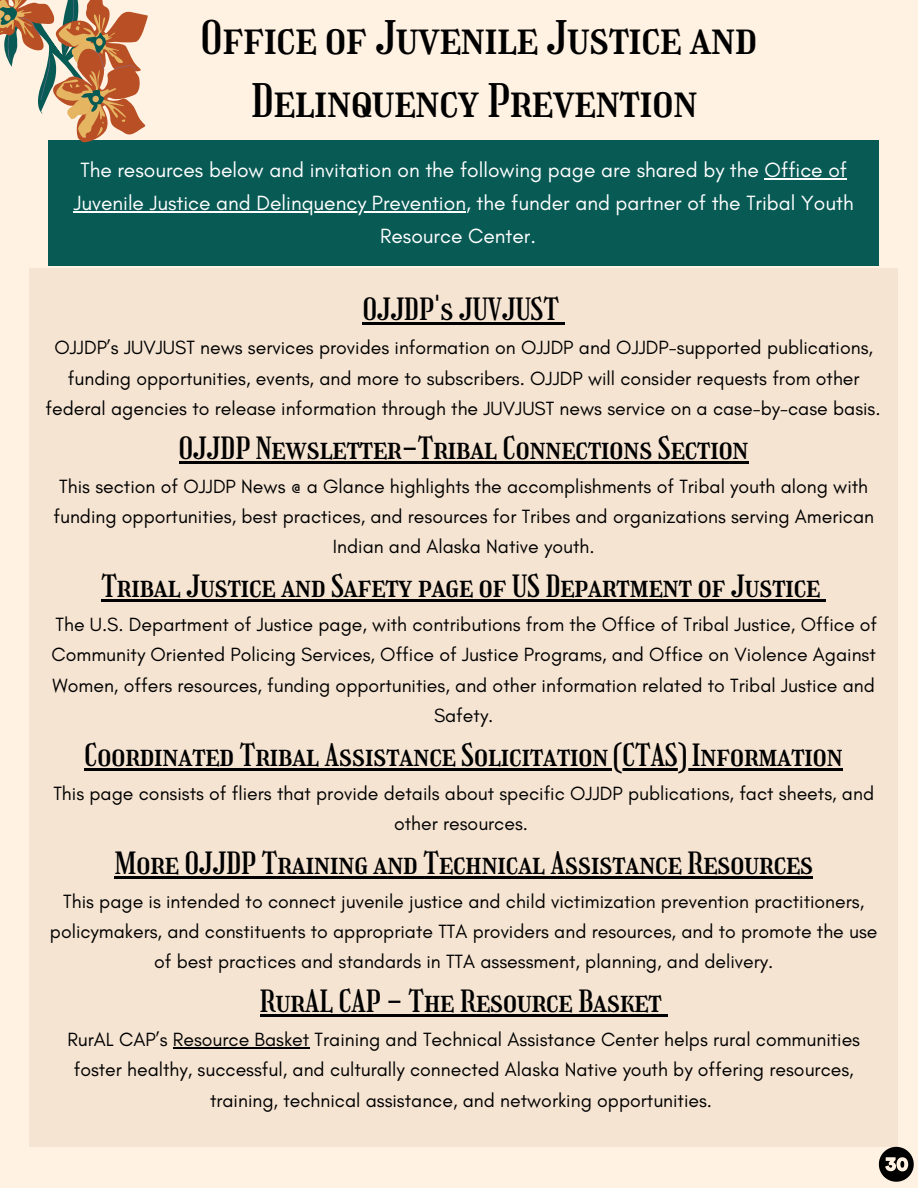
<style>
.page{position:relative;width:918px;height:1188px;background:#fff2e2}
.page>*{position:absolute;margin:0;border:0;box-sizing:border-box;transform-origin:0 0}
.t1{font:45.3px/63px "Girassol";color:#000;text-align:center}
.t2{font:30px "Girassol";color:#000}
.t3{font:21px/32.7px "Glacial Indifference";color:#fff;text-align:center}
.t4{font:19.5px/30.3px "Glacial Indifference";color:#000;text-align:center}
</style>
<div class="page">
<div style="left:30px;top:268px;width:868px;height:879px;background:#f5e4d2"></div>
<div style="left:49px;top:140px;width:830px;height:125px;background:#085a55"></div>
<hr style="left:363px;top:323px;width:196px;height:2px;background:#000">
<svg style="left:559px;top:323px;width:6px;height:2px"></svg>
<hr style="left:179px;top:461px;width:570px;height:2px;background:#000">
<hr style="left:101px;top:599px;width:719px;height:3px;background:#000">
<svg style="left:820px;top:599px;width:6px;height:3px"></svg>
<hr style="left:85px;top:768px;width:758px;height:2px;background:#000">
<hr style="left:114px;top:876px;width:699px;height:2px;background:#000">
<hr style="left:260px;top:1015px;width:402px;height:2px;background:#000">
<svg style="left:662px;top:1015px;width:6px;height:2px"></svg>
<hr style="left:173px;top:1047px;width:136px;height:1px;background:#000">
<svg style="left:0;top:0;width:148px;height:146px"></svg>
<hr style="left:765px;top:179px;width:82px;height:1px;background:#fff">
<hr style="left:74px;top:211px;width:392px;height:1px;background:#fff">
<svg style="left:879px;top:1147px;width:35px;height:35px"></svg>
<h1 class="t1" style="left:201px;top:7px;width:557px">Office of Juvenile Justice and<br>Delinquency Prevention</h1>
<p class="t3" style="left:74px;top:154px;width:781px">The resources below and invitation on the following page are shared by the Office of<br>Juvenile Justice and Delinquency Prevention, the funder and partner of the Tribal Youth<br>Resource Center.</p>
<h2 class="t2" style="left:363px;top:292px;width:198px">OJJDP's JUVJUST</h2>
<p class="t4" style="left:45px;top:332px;width:837px">OJJDP’s JUVJUST news services provides information on OJJDP and OJJDP-supported publications, funding opportunities, events, and more to subscribers. OJJDP will consider requests from other federal agencies to release information through the JUVJUST news service on a case-by-case basis.</p>
<h2 class="t2" style="left:179px;top:431px;width:571px">OJJDP Newsletter-Tribal Connections Section</h2>
<p class="t4" style="left:53px;top:471px;width:822px">This section of OJJDP News @ a Glance highlights the accomplishments of Tribal youth along with funding opportunities, best practices, and resources for Tribes and organizations serving American<br>Indian and Alaska Native youth.</p>
<h2 class="t2" style="left:101px;top:569px;width:720px">Tribal Justice and Safety page of US Department of Justice</h2>
<p class="t4" style="left:52px;top:609px;width:827px">The U.S. Department of Justice page, with contributions from the Office of Tribal Justice, Office of Community Oriented Policing Services, Office of Justice Programs, and Office on Violence Against Women, offers resources, funding opportunities, and other information related to Tribal Justice and Safety.</p>
<h2 class="t2" style="left:85px;top:738px;width:760px">Coordinated Tribal Assistance Solicitation (CTAS) Information</h2>
<p class="t4" style="left:53px;top:778px;width:822px">This page consists of fliers that provide details about specific OJJDP publications, fact sheets, and other resources.</p>
<h2 class="t2" style="left:114px;top:846px;width:700px">More OJJDP Training and Technical Assistance Resources</h2>
<p class="t4" style="left:50px;top:886px;width:829px">This page is intended to connect juvenile justice and child victimization prevention practitioners, policymakers, and constituents to appropriate TTA providers and resources, and to promote the use of best practices and standards in TTA assessment, planning, and delivery.</p>
<h2 class="t2" style="left:260px;top:984px;width:403px">RurAL CAP - The Resource Basket</h2>
<p class="t4" style="left:67px;top:1024px;width:794px">RurAL CAP’s Resource Basket Training and Technical Assistance Center helps rural communities foster healthy, successful, and culturally connected Alaska Native youth by offering resources, training, technical assistance, and networking opportunities.</p>
</div>
